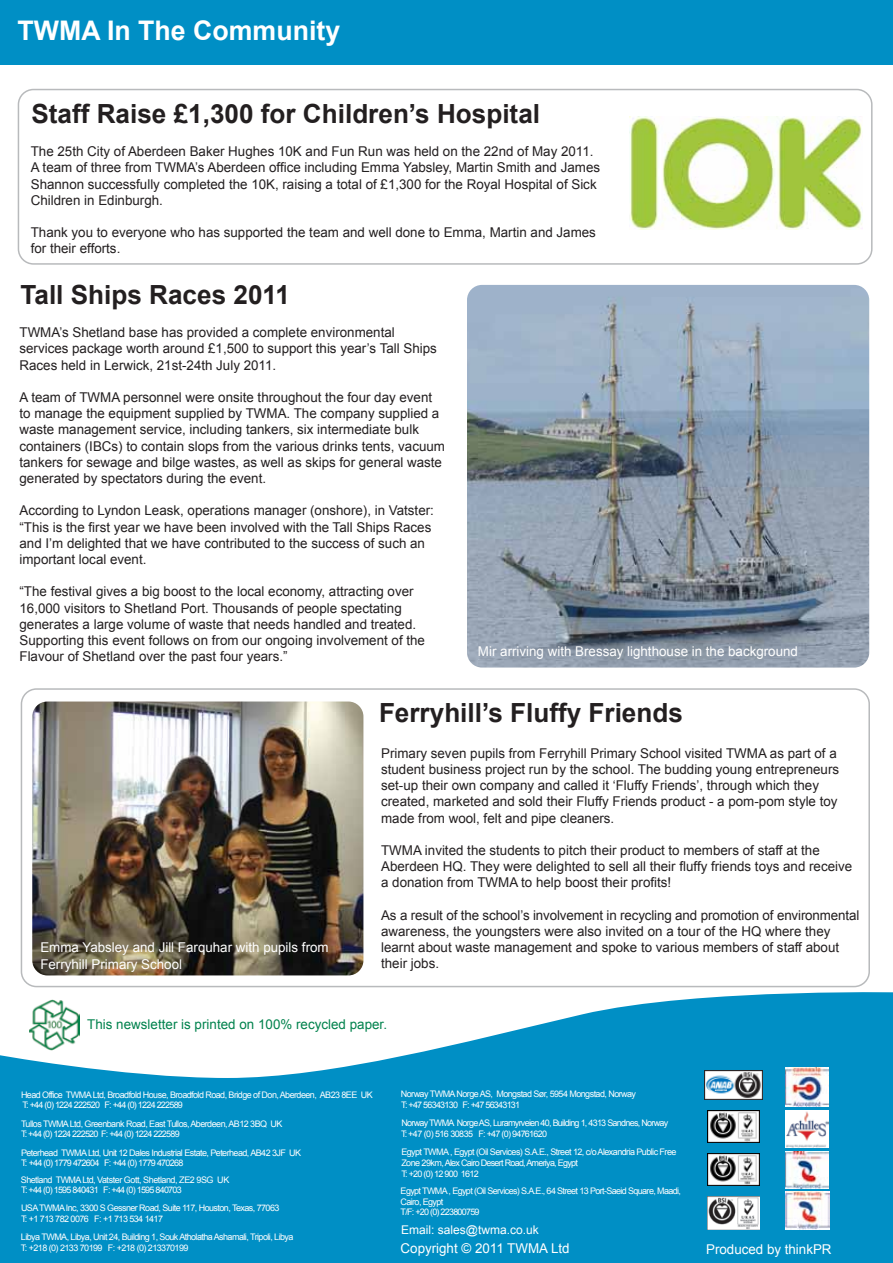
<style>
.page{position:relative;width:893px;height:1263px;background:#fff}
.page>*{position:absolute;margin:0;border:0;box-sizing:border-box;transform-origin:0 0}
.t1{font:700 27px "Arial";color:#fff}
.t2{font:700 26.4px "Arial";color:#231f20}
.t3{font:13.5px/16.2px "Arial";color:#231f20}
.t4{font:13.5px/16.2px "Arial";color:#fff}
.t5{font:13.5px "Arial";color:#00824d}
.t6{font:12px "Arial";color:#fff}
.t7{font:9px/10.8px "Arial";letter-spacing:-.06em;color:#fff}
.t8{font:9px/11.1px "Arial";letter-spacing:-.08em;color:#fff}
</style>
<div class="page">
<svg style="left:0;top:987px;width:892px;height:276px;fill:#008fc5"></svg>
<img style="left:785px;top:1151px;width:43px;height:37px">
<div style="left:0;top:0;width:892px;height:65px;background:#008fc5"></div>
<img style="left:785px;top:1110px;width:43px;height:37px">
<img style="left:785px;top:1192px;width:44px;height:37px">
<img style="left:785px;top:1068px;width:43px;height:38px">
<img style="left:708px;top:1110px;width:51px;height:32px">
<img style="left:708px;top:1154px;width:51px;height:32px">
<img style="left:708px;top:1196px;width:51px;height:33px">
<img style="left:704px;top:1070px;width:58px;height:29px">
<img style="left:29px;top:999px;width:50px;height:52px">
<img style="left:629px;top:116px;width:233px;height:114px">
<div style="left:18px;top:89px;width:854px;height:176px;border:2px solid #b8babc;border-radius:15px"></div>
<div style="left:21px;top:688px;width:849px;height:299px;border:2px solid #b8babc;border-radius:15px"></div>
<img style="left:32px;top:702px;width:331px;height:273px">
<img style="left:467px;top:285px;width:402px;height:383px">
<h1 class="t1" style="left:18px;top:13px;width:324px">TWMA In The Community</h1>
<h2 class="t2" style="left:31px;top:96px;width:510px">Staff Raise £1,300 for Children’s Hospital</h2>
<p class="t3" style="left:31px;top:144px;width:571px">The 25th City of Aberdeen Baker Hughes 10K and Fun Run was held on the 22nd of May 2011.<br>A team of three from TWMA’s Aberdeen office including Emma Yabsley, Martin Smith and James Shannon successfully completed the 10K, raising a total of £1,300 for the Royal Hospital of Sick Children in Edinburgh.</p>
<p class="t3" style="left:31px;top:225px;width:566px">Thank you to everyone who has supported the team and well done to Emma, Martin and James for their efforts.</p>
<h2 class="t2" style="left:20px;top:277px;width:271px">Tall Ships Races 2011</h2>
<p class="t3" style="left:20px;top:324px;width:419px">TWMA’s Shetland base has provided a complete environmental services package worth around £1,500 to support this year’s Tall Ships<br>Races held in Lerwick, 21st-24th July 2011.</p>
<p class="t3" style="left:20px;top:389px;width:427px">A team of TWMA personnel were onsite throughout the four day event to manage the equipment supplied by TWMA. The company supplied a waste management service, including tankers, six intermediate bulk containers (IBCs) to contain slops from the various drinks tents, vacuum tankers for sewage and bilge wastes, as well as skips for general waste generated by spectators during the event.</p>
<p class="t3" style="left:20px;top:503px;width:416px">According to Lyndon Leask, operations manager (onshore), in Vatster: “This is the first year we have been involved with the Tall Ships Races and I’m delighted that we have contributed to the success of such an important local event.</p>
<p class="t3" style="left:20px;top:584px;width:407px">“The festival gives a big boost to the local economy, attracting over 16,000 visitors to Shetland Port. Thousands of people spectating generates a large volume of waste that needs handled and treated.<br>Supporting this event follows on from our ongoing involvement of the Flavour of Shetland over the past four years.”</p>
<p class="t4" style="left:478px;top:644px;width:321px">Mir arriving with Bressay lighthouse in the background</p>
<p class="t4" style="left:40px;top:940px;width:290px">Emma Yabsley and Jill Farquhar with pupils from<br>Ferryhill Primary School</p>
<h2 class="t2" style="left:379px;top:695px;width:305px">Ferryhill’s Fluffy Friends</h2>
<p class="t3" style="left:381px;top:745px;width:459px">Primary seven pupils from Ferryhill Primary School visited TWMA as part of a student business project run by the school. The budding young entrepreneurs set-up their own company and called it ‘Fluffy Friends’, through which they created, marketed and sold their Fluffy Friends product - a pom-pom style toy made from wool, felt and pipe cleaners.</p>
<p class="t3" style="left:381px;top:842px;width:472px">TWMA invited the students to pitch their product to members of staff at the<br>Aberdeen HQ. They were delighted to sell all their fluffy friends toys and receive a donation from TWMA to help boost their profits!</p>
<p class="t3" style="left:381px;top:907px;width:479px">As a result of the school’s involvement in recycling and promotion of environmental awareness, the youngsters were also invited on a tour of the HQ where they learnt about waste management and spoke to various members of staff about their jobs.</p>
<p class="t5" style="left:87px;top:1016px;width:301px">This newsletter is printed on 100% recycled paper.</p>
<p class="t7" style="left:21px;top:1090px;width:353px;line-height:9.8px">Head Office TWMA Ltd, Broadfold House, Broadfold Road, Bridge of Don, Aberdeen, AB23 8EE UK<br>T: +44 (0) 1224 222520 F: +44 (0) 1224 222589</p>
<p class="t7" style="left:21px;top:1119px;width:263px;line-height:10.1px">Tullos TWMA Ltd, Greenbank Road, East Tullos, Aberdeen, AB12 3BQ UK<br>T: +44 (0) 1224 222520 F: +44 (0) 1224 222589</p>
<p class="t7" style="left:21px;top:1148px;width:282px;line-height:9.8px">Peterhead TWMA Ltd, Unit 12 Dales Industrial Estate, Peterhead, AB42 3JF UK<br>T: +44 (0) 1779 472604 F: +44 (0) 1779 470268</p>
<p class="t7" style="left:21px;top:1175px;width:210px;line-height:9.8px">Shetland TWMA Ltd, Vatster Gott, Shetland, ZE2 9SG UK<br>T: +44 (0) 1595 840431 F: +44 (0) 1595 840703</p>
<p class="t7" style="left:21px;top:1203px;width:260px">USA TWMA Inc, 3300 S Gessner Road, Suite 117, Houston, Texas, 77063<br>T: +1 713 782 0076 F: +1 713 534 1417</p>
<p class="t7" style="left:21px;top:1231px;width:274px">Libya TWMA, Libya, Unit 24, Building 1, Souk Atholatha Ashamali, Tripoli, Libya<br>T: +218 (0) 2133 70199 F: +218 (0) 213370199</p>
<p class="t7" style="left:401px;top:1088px;width:237px;line-height:11.2px">Norway TWMA Norge AS, Mongstad Sør, 5954 Mongstad, Norway<br>T: +47 56343130 F: +47 56343131</p>
<p class="t8" style="left:401px;top:1118px;width:269px">Norway TWMA Norge AS, Luramyrveien 40, Building 1, 4313 Sandnes, Norway<br>T: +47 (0) 516 30835 F: +47 (0) 94761620</p>
<p class="t7" style="left:401px;top:1147px;width:276px">Egypt TWMA , Egypt (Oil Services) S.A.E., Street 12, c/o Alexandria Public Free<br>Zone 29km, Alex Cairo Desert Road, Ameriya, Egypt<br>T: +20 (0) 12 900 1612</p>
<p class="t7" style="left:400px;top:1186px;width:282px">Egypt TWMA , Egypt (Oil Services) S.A.E., 64 Street 13 Port-Saeid Square, Maadi,<br>Cairo, Egypt<br>T/F: +20 (0) 223800759</p>
<p class="t6" style="left:401px;top:1222px;width:139px">Email: sales@twma.co.uk</p>
<p class="t4" style="left:400px;top:1241px;width:170px">Copyright © 2011 TWMA Ltd</p>
<p class="t4" style="left:706px;top:1241px;width:127px">Produced by thinkPR</p>
</div>
